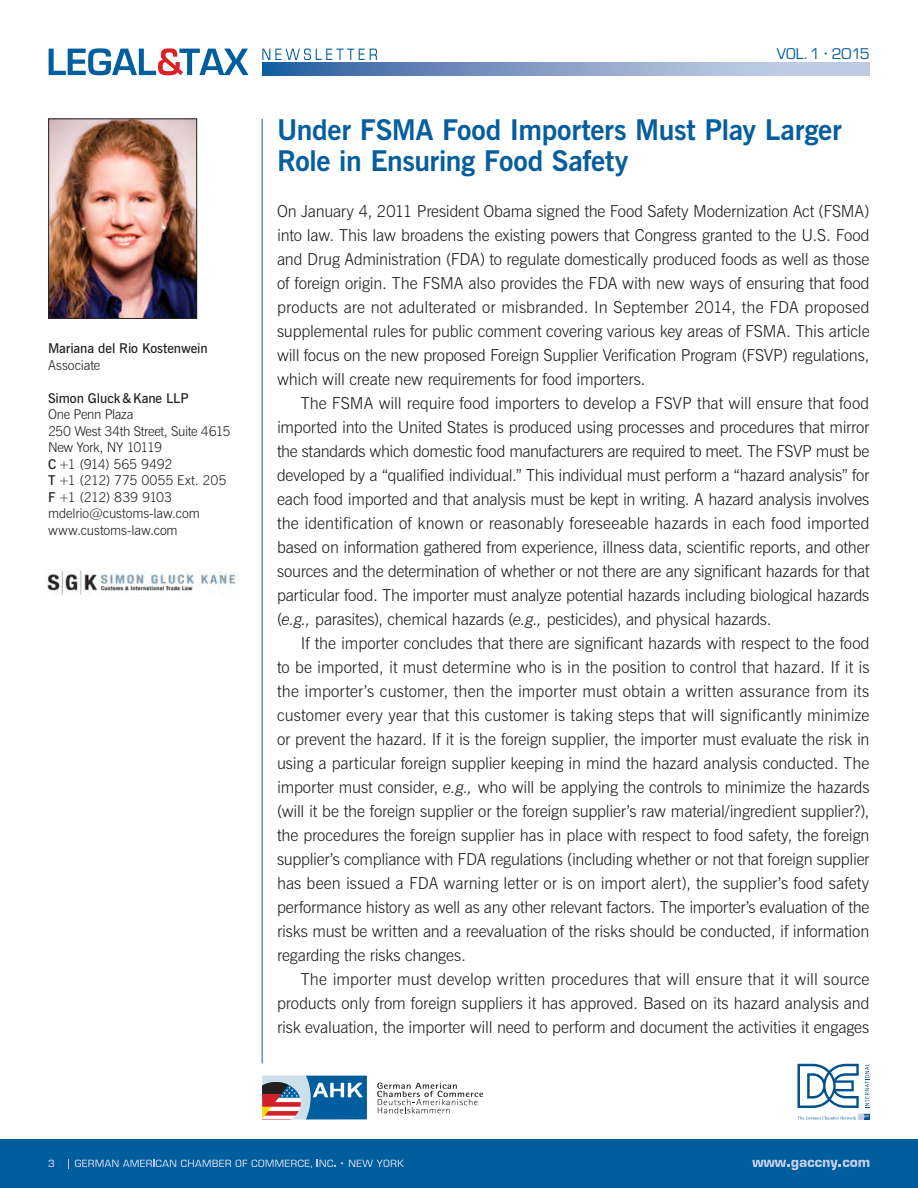
<style>
.page{position:relative;width:918px;height:1188px;background:#fff}
.page>*{position:absolute;margin:0;border:0;box-sizing:border-box;transform-origin:0 0}
.Article_Headline_1st{font:700 28.5px/31.5px "News Gothic BT";letter-spacing:-.01em;color:#055e9e}
.Article_Copy{font:300 16.5px/24px "News Gothic BT";letter-spacing:-.01em;color:#231f20;text-align:justify}
.t1{font:16.2px "Eurostile Rmn";color:#055e9e}
.Contact_Box{font:300 13.5px "News Gothic BT";letter-spacing:-.02em;color:#231f20}
.Contact_Box-2{font:600 13.5px "News Gothic BT";letter-spacing:-.005em;color:#231f20}
.Contact_Box-3{font:300 13.5px "News Gothic BT";letter-spacing:-.05em;color:#231f20}
.t2{font:10.8px "Eurostile Mdm";color:#becbe3}
.s1{font-weight:600}
.s2{font-style:italic}
</style>
<div class="page">
<div style="left:0;top:1139px;width:918px;height:49px;background:#005e9f"></div>
<svg style="left:75px;top:1160px;width:260px;height:8px"></svg>
<svg style="left:349px;top:1160px;width:55px;height:7px"></svg>
<svg style="left:752px;top:1160px;width:117px;height:10px"></svg>
<svg style="left:377px;top:1083px;width:106px;height:30px"></svg>
<svg style="left:262px;top:1076px;width:105px;height:44px;background:#6585a6"></svg>
<svg style="left:797px;top:1064px;width:72px;height:56px"></svg>
<svg style="left:262px;top:63px;width:607px;height:12px;background:#849ec7"></svg>
<svg style="left:262px;top:48px;width:115px;height:12px"></svg>
<svg style="left:49px;top:48px;width:200px;height:27px"></svg>
<hr style="left:262px;top:119px;width:1px;height:944px;background:#055e9e">
<img style="left:50px;top:121px;width:145px;height:196px">
<div style="left:48px;top:119px;width:149px;height:200px;border:1px solid #231f20"></div>
<img style="left:47px;top:570px;width:192px;height:25px">
<p class="Contact_Box-2" style="left:48px;top:340px;width:161px">Mariana del Rio Kostenwein</p>
<p class="Contact_Box" style="left:48px;top:357px;width:54px">Associate</p>
<p class="Contact_Box-2" style="left:48px;top:390px;width:142px">Simon Gluck&amp;Kane LLP</p>
<p class="Contact_Box" style="left:48px;top:406px;width:87px">One Penn Plaza</p>
<p class="Contact_Box" style="left:48px;top:423px;width:184px">250 West 34th Street, Suite 4615</p>
<p class="Contact_Box-3" style="left:48px;top:439px;width:115px">New York, NY 10119</p>
<p class="Contact_Box" style="left:48px;top:456px;width:126px"><span class="s1">C</span> +1 (914) 565 9492</p>
<p class="Contact_Box" style="left:48px;top:472px;width:180px"><span class="s1">T</span> +1 (212) 775 0055 Ext. 205</p>
<p class="Contact_Box-3" style="left:48px;top:489px;width:126px"><span class="s1">F</span> +1 (212) 839 9103</p>
<p class="Contact_Box" style="left:48px;top:505px;width:153px">mdelrio@customs-law.com</p>
<p class="Contact_Box" style="left:48px;top:522px;width:131px">www.customs-law.com</p>
<p class="t1" style="left:777px;top:43px;width:95px">VOL. 1 • 2015</p>
<p class="Article_Headline_1st" style="left:277px;top:113px;width:566px">Under FSMA Food Importers Must Play Larger<br>Role in Ensuring Food Safety</p>
<p class="Article_Copy" style="left:277px;top:199px;width:594px">On January 4, 2011 President Obama signed the Food Safety Modernization Act (FSMA) into law. This law broadens the existing powers that Congress granted to the U.S. Food and Drug Administration (FDA) to regulate domestically produced foods as well as those of foreign origin. The FSMA also provides the FDA with new ways of ensuring that food products are not adulterated or misbranded. In September 2014, the FDA proposed supplemental rules for public comment covering various key areas of FSMA. This article will focus on the new proposed Foreign Supplier Verification Program (FSVP) regulations, which will create new requirements for food importers.</p>
<p class="Article_Copy" style="left:277px;top:391px;width:594px;text-indent:24px">The FSMA will require food importers to develop a FSVP that will ensure that food imported into the United States is produced using processes and procedures that mirror the standards which domestic food manufacturers are required to meet. The FSVP must be developed by a “qualified individual.” This individual must perform a “hazard analysis” for each food imported and that analysis must be kept in writing. A hazard analysis involves the identification of known or reasonably foreseeable hazards in each food imported based on information gathered from experience, illness data, scientific reports, and other sources and the determination of whether or not there are any significant hazards for that particular food. The importer must analyze potential hazards including biological hazards (<span class="s2">e.g.,</span> parasites), chemical hazards (<span class="s2">e.g.,</span> pesticides), and physical hazards.</p>
<p class="Article_Copy" style="left:277px;top:631px;width:594px;text-indent:24px">If the importer concludes that there are significant hazards with respect to the food to be imported, it must determine who is in the position to control that hazard. If it is the importer’s customer, then the importer must obtain a written assurance from its customer every year that this customer is taking steps that will significantly minimize or prevent the hazard. If it is the foreign supplier, the importer must evaluate the risk in using a particular foreign supplier keeping in mind the hazard analysis conducted. The importer must consider, <span class="s2">e.g.,</span> who will be applying the controls to minimize the hazards (will it be the foreign supplier or the foreign supplier’s raw material/ingredient supplier?), the procedures the foreign supplier has in place with respect to food safety, the foreign supplier’s compliance with FDA regulations (including whether or not that foreign supplier has been issued a FDA warning letter or is on import alert), the supplier’s food safety performance history as well as any other relevant factors. The importer’s evaluation of the risks must be written and a reevaluation of the risks should be conducted, if information regarding the risks changes.</p>
<p class="Article_Copy" style="left:277px;top:967px;width:594px;text-indent:24px">The importer must develop written procedures that will ensure that it will source products only from foreign suppliers it has approved. Based on its hazard analysis and risk evaluation, the importer will need to perform and document the activities it engages</p>
<p class="t2" style="left:48px;top:1156px;width:8px">3</p>
</div>
